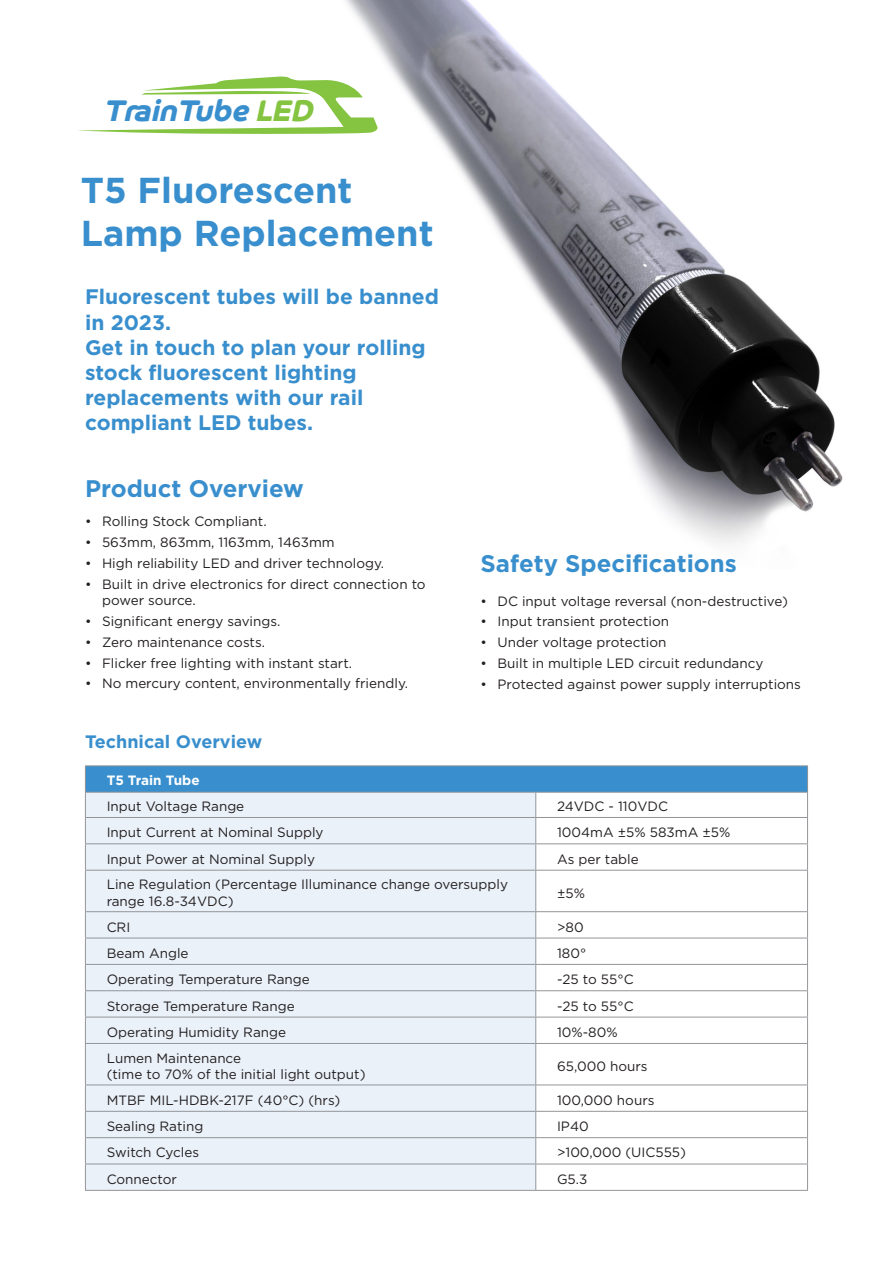
<style>
.page{position:relative;width:893px;height:1263px;background:#fff}
.page>*{position:absolute;margin:0;border:0;box-sizing:border-box;transform-origin:0 0}
.t1{font:700 36px/43.2px "Gotham";color:#398fcd}
.t2{font:italic 700 30px "Co Headline";color:#398fcd}
.t3{font:700 24px "Gotham";color:#398fcd}
.t4{font:700 21px/25.2px "Gotham";color:#398fcd}
.t5{font:700 18px "Gotham";color:#398fcd}
.t6{font:13.5px/16.5px "Gotham";color:#231f20}
.t7{font:700 13.5px "Gotham";color:#fff}
.s1{color:#84c440}
</style>
<div class="page">
<img style="left:345px;top:0;width:498px;height:544px">
<svg style="left:78px;top:77px;width:302px;height:57px"></svg>
<div style="left:85px;top:766px;width:722px;height:26px;background:#398fcd"></div>
<div style="left:86px;top:793px;width:449px;height:397px;background:#eaf1f9"></div>
<svg style="left:536px;top:793px;width:271px;height:397px"></svg>
<hr style="left:85px;top:765px;width:451px;height:1px;background:#939598">
<hr style="left:536px;top:765px;width:272px;height:1px;background:#939598">
<hr style="left:85px;top:792px;width:451px;height:1px;background:#939598">
<hr style="left:536px;top:792px;width:272px;height:1px;background:#939598">
<hr style="left:85px;top:817px;width:451px;height:1px;background:#939598">
<hr style="left:536px;top:817px;width:272px;height:1px;background:#939598">
<hr style="left:85px;top:843px;width:451px;height:1px;background:#939598">
<svg style="left:85px;top:766px;width:1px;height:104px"></svg>
<hr style="left:536px;top:843px;width:272px;height:1px;background:#939598">
<svg style="left:535px;top:792px;width:1px;height:78px"></svg>
<svg style="left:807px;top:766px;width:1px;height:104px"></svg>
<hr style="left:85px;top:870px;width:451px;height:1px;background:#939598">
<hr style="left:85px;top:870px;width:1px;height:41px;background:#939598">
<hr style="left:536px;top:870px;width:272px;height:1px;background:#939598">
<hr style="left:535px;top:870px;width:1px;height:41px;background:#939598">
<hr style="left:807px;top:870px;width:1px;height:41px;background:#939598">
<hr style="left:85px;top:911px;width:451px;height:1px;background:#939598">
<hr style="left:536px;top:911px;width:272px;height:1px;background:#939598">
<hr style="left:85px;top:938px;width:451px;height:1px;background:#939598">
<hr style="left:536px;top:938px;width:272px;height:1px;background:#939598">
<hr style="left:85px;top:964px;width:451px;height:1px;background:#939598">
<hr style="left:536px;top:964px;width:272px;height:1px;background:#939598">
<hr style="left:85px;top:990px;width:451px;height:1px;background:#939598">
<hr style="left:536px;top:990px;width:272px;height:1px;background:#939598">
<hr style="left:85px;top:1017px;width:451px;height:1px;background:#939598">
<svg style="left:85px;top:912px;width:1px;height:131px"></svg>
<hr style="left:536px;top:1017px;width:272px;height:1px;background:#939598">
<svg style="left:535px;top:912px;width:1px;height:131px"></svg>
<svg style="left:807px;top:912px;width:1px;height:131px"></svg>
<hr style="left:85px;top:1043px;width:451px;height:1px;background:#939598">
<hr style="left:85px;top:1044px;width:1px;height:40px;background:#939598">
<hr style="left:536px;top:1043px;width:272px;height:1px;background:#939598">
<hr style="left:535px;top:1044px;width:1px;height:40px;background:#939598">
<hr style="left:807px;top:1044px;width:1px;height:40px;background:#939598">
<hr style="left:85px;top:1084px;width:451px;height:1px;background:#939598">
<hr style="left:536px;top:1084px;width:272px;height:1px;background:#939598">
<hr style="left:85px;top:1111px;width:451px;height:1px;background:#939598">
<hr style="left:536px;top:1111px;width:272px;height:1px;background:#939598">
<hr style="left:85px;top:1137px;width:451px;height:1px;background:#939598">
<hr style="left:536px;top:1137px;width:272px;height:1px;background:#939598">
<hr style="left:85px;top:1163px;width:451px;height:1px;background:#939598">
<svg style="left:85px;top:1085px;width:1px;height:105px"></svg>
<hr style="left:536px;top:1163px;width:272px;height:1px;background:#939598">
<svg style="left:535px;top:1085px;width:1px;height:105px"></svg>
<svg style="left:807px;top:1085px;width:1px;height:105px"></svg>
<hr style="left:85px;top:1190px;width:451px;height:1px;background:#939598">
<hr style="left:536px;top:1190px;width:272px;height:1px;background:#939598">
<h2 class="t2" style="left:103px;top:93px;width:222px">TrainTube<span class="s1">LED</span></h2>
<p class="t1" style="left:81px;top:168px;width:354px">T5 Fluorescent<br>Lamp Replacement</p>
<p class="t4" style="left:85px;top:284px;width:355px">Fluorescent tubes will be banned in 2023.<br>Get in touch to plan your rolling stock fluorescent lighting replacements with our rail compliant LED tubes.</p>
<p class="t3" style="left:85px;top:473px;width:220px">Product Overview</p>
<p class="t6" style="left:85px;top:513px;width:183px">• Rolling Stock Compliant.</p>
<p class="t6" style="left:85px;top:534px;width:251px">• 563mm, 863mm, 1163mm, 1463mm</p>
<p class="t6" style="left:85px;top:555px;width:301px">• High reliability LED and driver technology.</p>
<p class="t6" style="left:102px;top:575px;width:325px;text-indent:-17px">• Built in drive electronics for direct connection to power source.</p>
<p class="t6" style="left:85px;top:613px;width:197px">• Significant energy savings.</p>
<p class="t6" style="left:85px;top:633px;width:182px">• Zero maintenance costs.</p>
<p class="t6" style="left:85px;top:654px;width:269px">• Flicker free lighting with instant start.</p>
<p class="t6" style="left:85px;top:675px;width:325px">• No mercury content, environmentally friendly.</p>
<p class="t5" style="left:85px;top:730px;width:179px">Technical Overview</p>
<p class="t3" style="left:480px;top:548px;width:258px">Safety Specifications</p>
<p class="t6" style="left:480px;top:592px;width:309px">• DC input voltage reversal (non-destructive)</p>
<p class="t6" style="left:480px;top:613px;width:190px">• Input transient protection</p>
<p class="t6" style="left:480px;top:634px;width:187px">• Under voltage protection</p>
<p class="t6" style="left:480px;top:654px;width:284px">• Built in multiple LED circuit redundancy</p>
<p class="t6" style="left:480px;top:675px;width:322px">• Protected against power supply interruptions</p>
<p class="t7" style="left:107px;top:771px;width:94px">T5 Train Tube</p>
<p class="t6" style="left:107px;top:798px;width:139px">Input Voltage Range</p>
<p class="t6" style="left:557px;top:798px;width:113px">24VDC - 110VDC</p>
<p class="t6" style="left:107px;top:824px;width:218px">Input Current at Nominal Supply</p>
<p class="t6" style="left:557px;top:824px;width:175px">1004mA ±5% 583mA ±5%</p>
<p class="t6" style="left:107px;top:850px;width:210px">Input Power at Nominal Supply</p>
<p class="t6" style="left:557px;top:850px;width:83px">As per table</p>
<p class="t6" style="left:107px;top:876px;width:403px">Line Regulation (Percentage Illuminance change oversupply range 16.8-34VDC)</p>
<p class="t6" style="left:557px;top:884px;width:29px">±5%</p>
<p class="t6" style="left:107px;top:918px;width:25px">CRI</p>
<p class="t6" style="left:557px;top:918px;width:28px">&gt;80</p>
<p class="t6" style="left:107px;top:944px;width:83px">Beam Angle</p>
<p class="t6" style="left:557px;top:944px;width:31px">180°</p>
<p class="t6" style="left:107px;top:971px;width:205px">Operating Temperature Range</p>
<p class="t6" style="left:557px;top:971px;width:78px">-25 to 55°C</p>
<p class="t6" style="left:107px;top:997px;width:190px">Storage Temperature Range</p>
<p class="t6" style="left:557px;top:997px;width:78px">-25 to 55°C</p>
<p class="t6" style="left:107px;top:1023px;width:181px">Operating Humidity Range</p>
<p class="t6" style="left:557px;top:1023px;width:62px">10%-80%</p>
<p class="t6" style="left:107px;top:1049px;width:136px">Lumen Maintenance</p>
<p class="t6" style="left:107px;top:1066px;width:260px">(time to 70% of the initial light output)</p>
<p class="t6" style="left:557px;top:1057px;width:92px">65,000 hours</p>
<p class="t6" style="left:107px;top:1091px;width:235px">MTBF MIL-HDBK-217F (40°C) (hrs)</p>
<p class="t6" style="left:557px;top:1091px;width:99px">100,000 hours</p>
<p class="t6" style="left:107px;top:1118px;width:98px">Sealing Rating</p>
<p class="t6" style="left:557px;top:1118px;width:33px">IP40</p>
<p class="t6" style="left:107px;top:1144px;width:94px">Switch Cycles</p>
<p class="t6" style="left:557px;top:1144px;width:130px">&gt;100,000 (UIC555)</p>
<p class="t6" style="left:107px;top:1170px;width:72px">Connector</p>
<p class="t6" style="left:557px;top:1170px;width:32px">G5.3</p>
</div>
